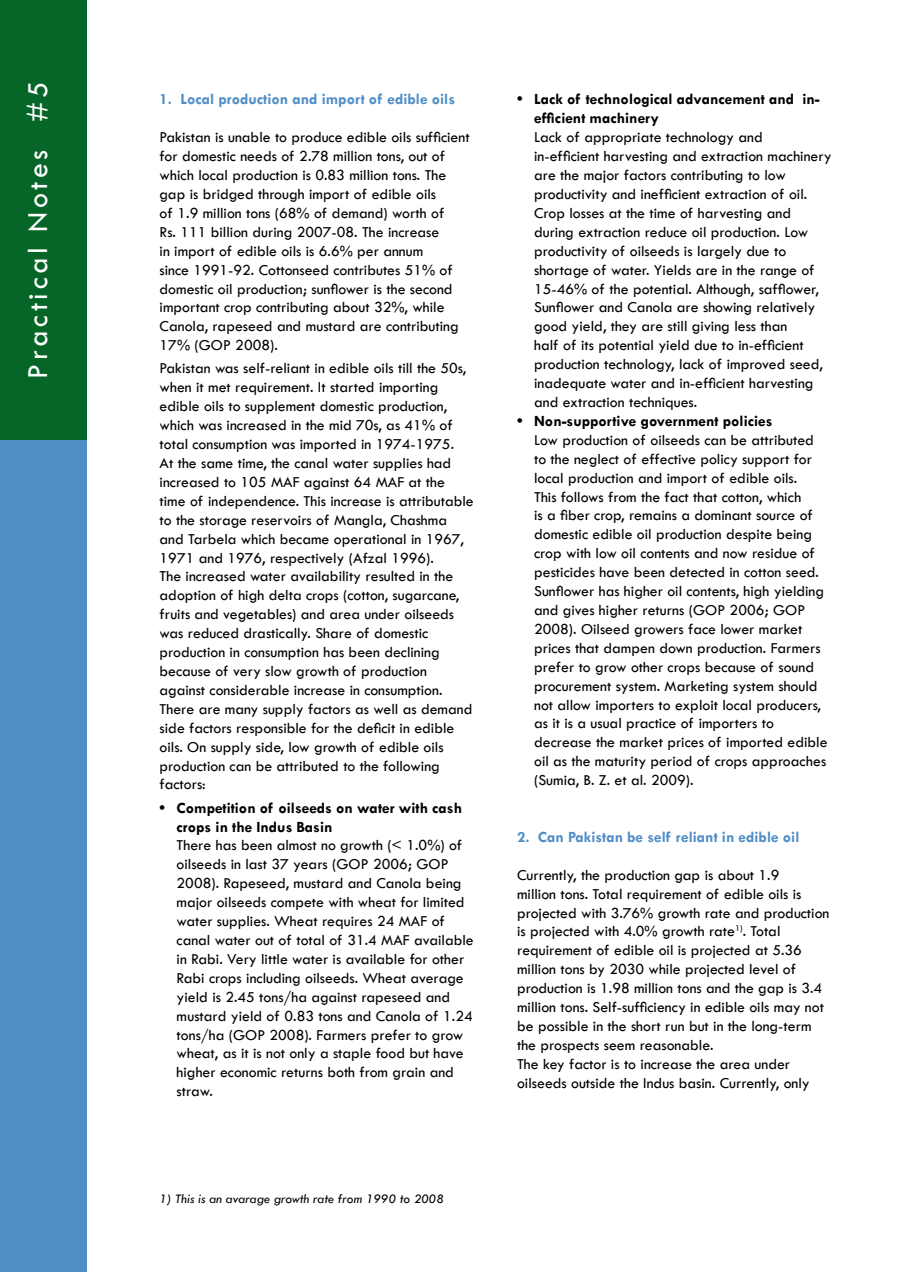
<style>
.page{position:relative;width:898px;height:1272px;background:#fff}
.page>*{position:absolute;margin:0;border:0;box-sizing:border-box;transform-origin:0 0}
.t1{font:30px "Tw Cen";letter-spacing:.12em;color:#fff}
.t2{font:15.75px/18.9px "Tw Cen";color:#000}
.t3{font:700 15.75px/18.9px "Tw Cen";color:#000}
.t4{font:700 15.75px "Tw Cen";color:#508ec7}
.t5{font:italic 13.5px "Tw Cen";color:#000}
</style>
<div class="page">
<div style="left:0;top:0;width:87px;height:443px;background:#066628"></div>
<div style="left:0;top:440px;width:87px;height:831px;background:#508ec7"></div>
<h1 class="t1" style="left:20px;top:378px;width:298px;rotate:-90deg">Practical Notes #5</h1>
<p class="t4" style="left:159px;top:90px;width:297px">1. Local production and import of edible oils</p>
<p class="t2" style="left:159px;top:128px;width:311px">Pakistan is unable to produce edible oils sufficient for domestic needs of 2.78 million tons, out of which local production is 0.83 million tons. The gap is bridged through import of edible oils<br>of 1.9 million tons (68% of demand) worth of<br>Rs. 111 billion during 2007-08. The increase<br>in import of edible oils is 6.6% per annum<br>since 1991-92. Cottonseed contributes 51% of domestic oil production; sunflower is the second important crop contributing about 32%, while Canola, rapeseed and mustard are contributing 17% (GOP 2008).</p>
<p class="t2" style="left:159px;top:359px;width:315px">Pakistan was self-reliant in edible oils till the 50s, when it met requirement. It started importing edible oils to supplement domestic production, which was increased in the mid 70s, as 41% of total consumption was imported in 1974-1975.<br>At the same time, the canal water supplies had increased to 105 MAF against 64 MAF at the time of independence. This increase is attributable to the storage reservoirs of Mangla, Chashma and Tarbela which became operational in 1967, 1971 and 1976, respectively (Afzal 1996).<br>The increased water availability resulted in the adoption of high delta crops (cotton, sugarcane, fruits and vegetables) and area under oilseeds was reduced drastically. Share of domestic production in consumption has been declining because of very slow growth of production against considerable increase in consumption.<br>There are many supply factors as well as demand side factors responsible for the deficit in edible oils. On supply side, low growth of edible oils production can be attributed to the following factors:</p>
<p class="t3" style="left:176px;top:797px;width:287px">Competition of oilseeds on water with cash crops in the Indus Basin</p>
<p class="t2" style="left:176px;top:836px;width:298px">There has been almost no growth (&lt; 1.0%) of oilseeds in last 37 years (GOP 2006; GOP 2008). Rapeseed, mustard and Canola being major oilseeds compete with wheat for limited water supplies. Wheat requires 24 MAF of canal water out of total of 31.4 MAF available in Rabi. Very little water is available for other Rabi crops including oilseeds. Wheat average yield is 2.45 tons/ha against rapeseed and mustard yield of 0.83 tons and Canola of 1.24 tons/ha (GOP 2008). Farmers prefer to grow wheat, as it is not only a staple food but have higher economic returns both from grain and straw.</p>
<p class="t3" style="left:159px;top:797px;width:7px">•</p>
<p class="t5" style="left:159px;top:1190px;width:285px">1) This is an avarage growth rate from 1990 to 2008</p>
<p class="t3" style="left:517px;top:90px;width:7px">•</p>
<p class="t3" style="left:517px;top:411px;width:7px">•</p>
<p class="t3" style="left:534px;top:90px;width:287px">Lack of technological advancement and in&shy;efficient machinery</p>
<p class="t2" style="left:534px;top:128px;width:299px">Lack of appropriate technology and in-efficient harvesting and extraction machinery are the major factors contributing to low productivity and inefficient extraction of oil.<br>Crop losses at the time of harvesting and during extraction reduce oil production. Low productivity of oilseeds is largely due to shortage of water. Yields are in the range of 15-46% of the potential. Although, safflower, Sunflower and Canola are showing relatively good yield, they are still giving less than<br>half of its potential yield due to in-efficient production technology, lack of improved seed, inadequate water and in-efficient harvesting and extraction techniques.</p>
<p class="t3" style="left:534px;top:411px;width:240px">Non-supportive government policies</p>
<p class="t2" style="left:534px;top:430px;width:295px">Low production of oilseeds can be attributed to the neglect of effective policy support for local production and import of edible oils.<br>This follows from the fact that cotton, which<br>is a fiber crop, remains a dominant source of domestic edible oil production despite being crop with low oil contents and now residue of pesticides have been detected in cotton seed.<br>Sunflower has higher oil contents, high yielding and gives higher returns (GOP 2006; GOP 2008). Oilseed growers face lower market prices that dampen down production. Farmers prefer to grow other crops because of sound procurement system. Marketing system should not allow importers to exploit local producers, as it is a usual practice of importers to decrease the market prices of imported edible oil as the maturity period of crops approaches (Sumia, B. Z. et al. 2009).</p>
<p class="t4" style="left:517px;top:827px;width:284px">2. Can Pakistan be self reliant in edible oil</p>
<p class="t2" style="left:517px;top:865px;width:314px">Currently, the production gap is about 1.9<br>million tons. Total requirement of edible oils is projected with 3.76% growth rate and production is projected with 4.0% growth rate<sup>1)</sup>. Total requirement of edible oil is projected at 5.36 million tons by 2030 while projected level of production is 1.98 million tons and the gap is 3.4 million tons. Self-sufficiency in edible oils may not be possible in the short run but in the long-term the prospects seem reasonable.<br>The key factor is to increase the area under oilseeds outside the Indus basin. Currently, only</p>
</div>
